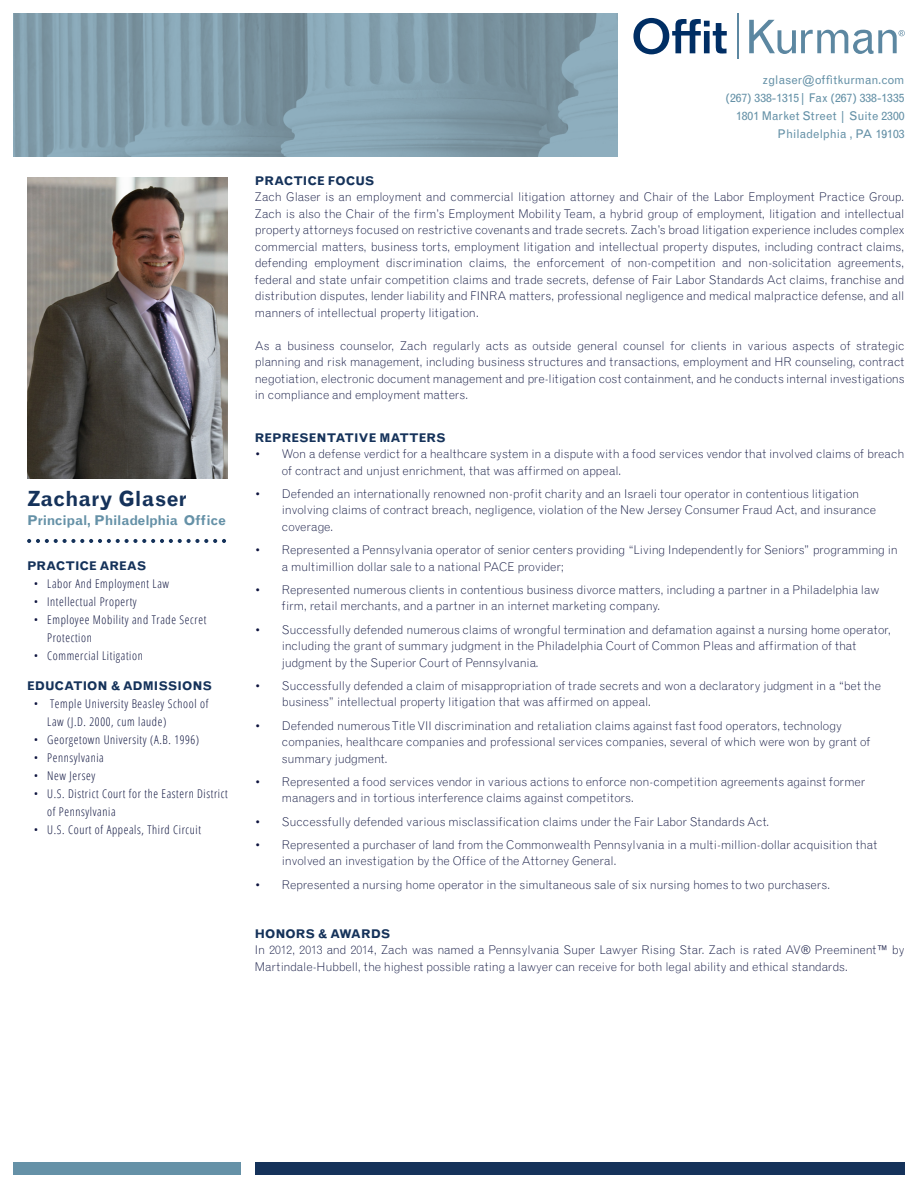
<style>
.page{position:relative;width:918px;height:1188px;background:#fff}
.page>*{position:absolute;margin:0;border:0;box-sizing:border-box;transform-origin:0 0}
.t1{font:700 21px "Grotesque MT Std";color:#15325a}
.t2{font:700 13.5px "Grotesque MT Std";letter-spacing:-.02em;color:#6591a7}
.t3{font:300 12px/16.5px "Grotesque MT Std";letter-spacing:-.01em;color:#0e143f}
.t4{font:300 condensed 12px/18px "Open Sans";letter-spacing:.05em;color:#0e143f}
.t5{font:12px/18px "Grotesque MT Std";color:#6591a7;text-align:right}
.t6{font:700 12px "Grotesque MT Std";color:#15325a}
</style>
<div class="page">
<img style="left:27px;top:177px;width:201px;height:301px">
<img style="left:14px;top:14px;width:604px;height:143px">
<svg style="left:27px;top:539px;width:199px;height:4px"></svg>
<svg style="left:633px;top:18px;width:94px;height:36px"></svg>
<hr style="left:737px;top:14px;width:2px;height:45px;background:#5c87a1">
<svg style="left:749px;top:20px;width:156px;height:34px"></svg>
<div style="left:14px;top:1162px;width:227px;height:12px;background:#6591a7"></div>
<div style="left:255px;top:1162px;width:649px;height:12px;background:#15325a"></div>
<h1 class="t1" style="left:27px;top:486px;width:161px">Zachary Glaser</h1>
<p class="t2" style="left:27px;top:513px;width:201px">Principal, Philadelphia Office</p>
<p class="t6" style="left:27px;top:558px;width:121px">PRACTICE AREAS</p>
<p class="t4" style="left:34px;top:574px;width:137px">• Labor And Employment Law</p>
<p class="t4" style="left:34px;top:592px;width:104px">• Intellectual Property</p>
<p class="t4" style="left:47px;top:610px;width:161px;text-indent:-14px">• Employee Mobility and Trade Secret<br>Protection</p>
<p class="t4" style="left:34px;top:646px;width:111px">• Commercial Litigation</p>
<p class="t6" style="left:27px;top:679px;width:187px">EDUCATION &amp; ADMISSIONS</p>
<p class="t4" style="left:47px;top:695px;width:163px;text-indent:-14px">• Temple University Beasley School of<br>Law (J.D. 2000, cum laude)</p>
<p class="t4" style="left:34px;top:731px;width:167px">• Georgetown University (A.B. 1996)</p>
<p class="t4" style="left:34px;top:749px;width:72px">• Pennsylvania</p>
<p class="t4" style="left:34px;top:767px;width:63px">• New Jersey</p>
<p class="t4" style="left:47px;top:785px;width:182px;text-indent:-14px">• U.S. District Court for the Eastern District of Pennsylvania</p>
<p class="t4" style="left:34px;top:821px;width:169px">• U.S. Court of Appeals, Third Circuit</p>
<p class="t5" style="left:726px;top:71px;width:180px">zglaser@offitkurman.com<br>(267) 338-1315| Fax (267) 338-1335<br>1801 Market Street | Suite 2300<br>Philadelphia , PA 19103</p>
<p class="t6" style="left:255px;top:173px;width:121px">PRACTICE FOCUS</p>
<p class="t3" style="left:255px;top:189px;width:651px;text-align:justify">Zach Glaser is an employment and commercial litigation attorney and Chair of the Labor Employment Practice Group.<br>Zach is also the Chair of the firm’s Employment Mobility Team, a hybrid group of employment, litigation and intellectual property attorneys focused on restrictive covenants and trade secrets. Zach’s broad litigation experience includes complex commercial matters, business torts, employment litigation and intellectual property disputes, including contract claims, defending employment discrimination claims, the enforcement of non-competition and non-solicitation agreements, federal and state unfair competition claims and trade secrets, defense of Fair Labor Standards Act claims, franchise and distribution disputes, lender liability and FINRA matters, professional negligence and medical malpractice defense, and all manners of intellectual property litigation.</p>
<p class="t3" style="left:255px;top:337px;width:651px;text-align:justify">As a business counselor, Zach regularly acts as outside general counsel for clients in various aspects of strategic planning and risk management, including business structures and transactions, employment and HR counseling, contract negotiation, electronic document management and pre-litigation cost containment, and he conducts internal investigations in compliance and employment matters.</p>
<p class="t6" style="left:255px;top:430px;width:192px">REPRESENTATIVE MATTERS</p>
<p class="t3" style="left:282px;top:446px;width:624px;text-indent:-27px">• Won a defense verdict for a healthcare system in a dispute with a food services vendor that involved claims of breach of contract and unjust enrichment, that was affirmed on appeal.</p>
<p class="t3" style="left:282px;top:485px;width:596px;text-indent:-27px">• Defended an internationally renowned non-profit charity and an Israeli tour operator in contentious litigation involving claims of contract breach, negligence, violation of the New Jersey Consumer Fraud Act, and insurance coverage.</p>
<p class="t3" style="left:282px;top:542px;width:618px;text-indent:-27px">• Represented a Pennsylvania operator of senior centers providing “Living Independently for Seniors” programming in a multimillion dollar sale to a national PACE provider;</p>
<p class="t3" style="left:282px;top:581px;width:599px;text-indent:-27px">• Represented numerous clients in contentious business divorce matters, including a partner in a Philadelphia law firm, retail merchants, and a partner in an internet marketing company.</p>
<p class="t3" style="left:282px;top:621px;width:611px;text-indent:-27px">• Successfully defended numerous claims of wrongful termination and defamation against a nursing home operator, including the grant of summary judgment in the Philadelphia Court of Common Pleas and affirmation of that judgment by the Superior Court of Pennsylvania.</p>
<p class="t3" style="left:282px;top:677px;width:601px;text-indent:-27px">• Successfully defended a claim of misappropriation of trade secrets and won a declaratory judgment in a “bet the business” intellectual property litigation that was affirmed on appeal.</p>
<p class="t3" style="left:282px;top:717px;width:590px;text-indent:-27px">• Defended numerous Title VII discrimination and retaliation claims against fast food operators, technology companies, healthcare companies and professional services companies, several of which were won by grant of summary judgment.</p>
<p class="t3" style="left:282px;top:773px;width:585px;text-indent:-27px">• Represented a food services vendor in various actions to enforce non-competition agreements against former managers and in tortious interference claims against competitors.</p>
<p class="t3" style="left:255px;top:813px;width:516px">• Successfully defended various misclassification claims under the Fair Labor Standards Act.</p>
<p class="t3" style="left:282px;top:836px;width:597px;text-indent:-27px">• Represented a purchaser of land from the Commonwealth Pennsylvania in a multi-million-dollar acquisition that involved an investigation by the Office of the Attorney General.</p>
<p class="t3" style="left:255px;top:876px;width:577px">• Represented a nursing home operator in the simultaneous sale of six nursing homes to two purchasers.</p>
<p class="t6" style="left:255px;top:926px;width:137px">HONORS &amp; AWARDS</p>
<p class="t3" style="left:255px;top:942px;width:651px">In 2012, 2013 and 2014, Zach was named a Pennsylvania Super Lawyer Rising Star. Zach is rated AV® Preeminent™ by<br>Martindale-Hubbell, the highest possible rating a lawyer can receive for both legal ability and ethical standards.</p>
</div>
